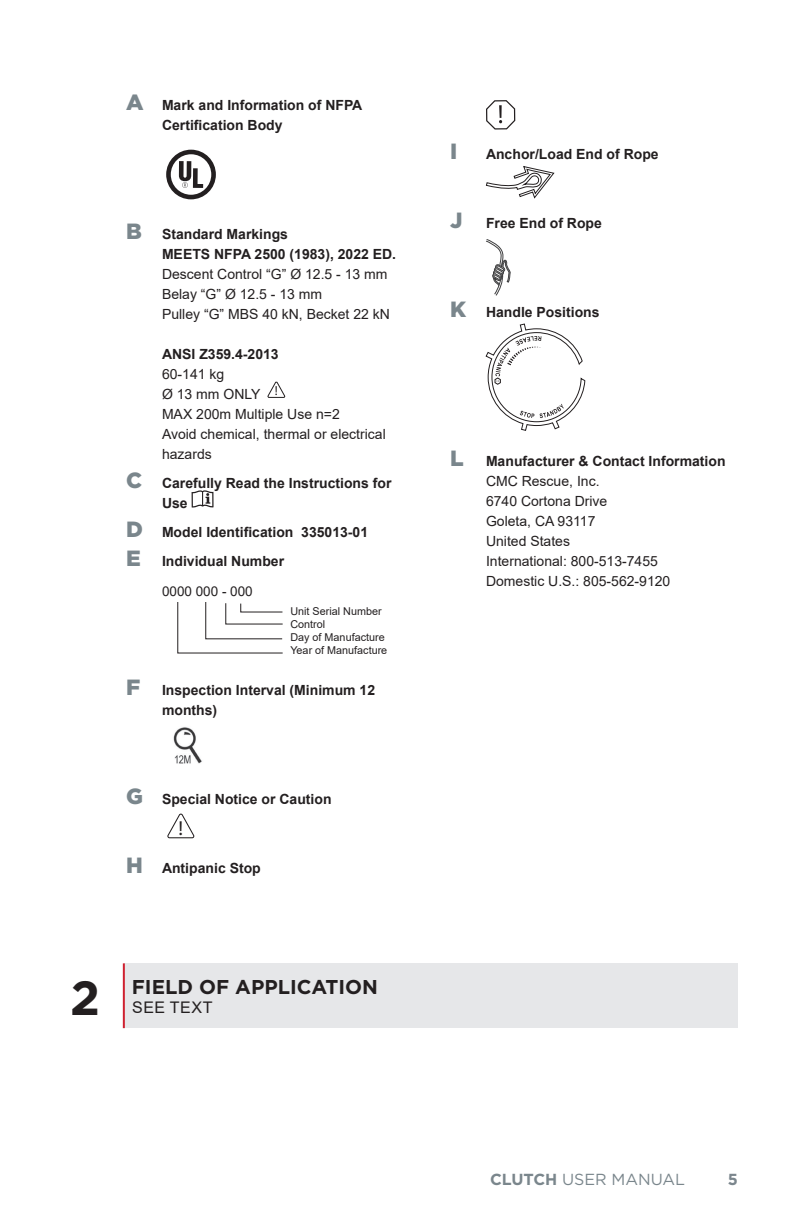
<style>
.page{position:relative;width:792px;height:1224px;background:#fff}
.page>*{position:absolute;margin:0;border:0;box-sizing:border-box;transform-origin:0 0}
.t1{font:700 48px "Gotham";color:#231f20}
.t2{font:900 22px "Gotham";color:#7a868c}
.t3{font:21.8px "Myriad Pro";color:#86888b}
.t4{font:20.2px "Myriad Pro";color:#fff}
.t5{font:20.2px "Myriad Pro";color:#231f20}
.t6{font:700 20px "Gotham";color:#231f20}
.t7{font:16px "Gotham";color:#7a868c}
.t8{font:16px "Arial";letter-spacing:.035em;color:#231f20}
.t9{font:700 16px "Gotham";color:#7b868d}
.t10{font:700 14px/20px "Arial";color:#231f20}
.t11{font:14px/20px "Arial";color:#231f20}
.t12{font:13.6px "Arial";color:#231f20}
.t13{font:13px "Myriad Pro";color:#231f20}
.t14{font:10.8px/13px "Arial";color:#231f20}
.s1{font-family:"Gotham";font-weight:900;font-size:22px;color:#7a868c}
.s2{font-weight:700}
</style>
<div class="page">
<svg style="left:166px;top:150px;width:50px;height:49px"></svg>
<svg style="left:267px;top:381px;width:19px;height:17px"></svg>
<svg style="left:192px;top:490px;width:22px;height:18px"></svg>
<svg style="left:177px;top:602px;width:106px;height:52px"></svg>
<img style="left:173px;top:727px;width:29px;height:37px">
<svg style="left:167px;top:813px;width:28px;height:26px"></svg>
<svg style="left:486px;top:100px;width:30px;height:30px"></svg>
<svg style="left:485px;top:166px;width:70px;height:33px"></svg>
<svg style="left:486px;top:239px;width:24px;height:57px"></svg>
<svg style="left:486px;top:324px;width:99px;height:107px"></svg>
<div style="left:124px;top:963px;width:613px;height:65px;background:#e6e7e9"></div>
<hr style="left:123px;top:963px;width:2px;height:65px;background:#cf202f">
<p class="t10" style="left:162px;top:95px;width:202px;text-indent:-36px"><span class="s1">A</span> Mark and Information of NFPA<br>Certification Body</p>
<p class="t10" style="left:162px;top:224px;width:236px;text-indent:-36px"><span class="s1">B</span> Standard Markings<br>MEETS NFPA 2500 (1983), 2022 ED.</p>
<p class="t11" style="left:162px;top:264px;width:229px">Descent Control “G” Ø 12.5 - 13 mm<br>Belay “G” Ø 12.5 - 13 mm<br>Pulley “G” MBS 40 kN, Becket 22 kN</p>
<p class="t10" style="left:162px;top:344px;width:118px">ANSI Z359.4-2013</p>
<p class="t11" style="left:162px;top:364px;width:100px">60-141 kg<br>Ø 13 mm ONLY</p>
<p class="t13" style="left:275px;top:383px;width:5px">!</p>
<p class="t11" style="left:162px;top:404px;width:225px">MAX 200m Multiple Use n=2<br>Avoid chemical, thermal or electrical hazards</p>
<p class="t10" style="left:162px;top:473px;width:231px;text-indent:-36px"><span class="s1">C</span> Carefully Read the Instructions for<br>Use</p>
<p class="t10" style="left:126px;top:517px;width:244px;line-height:29px"><span class="s1">D</span> Model Identification 335013-01<br><span class="s1">E</span> Individual Number</p>
<p class="t12" style="left:162px;top:582px;width:92px">0000 000 - 000</p>
<p class="t14" style="left:290px;top:605px;width:98px">Unit Serial Number<br>Control<br>Day of Manufacture<br>Year of Manufacture</p>
<p class="t10" style="left:162px;top:680px;width:215px;text-indent:-36px"><span class="s1">F</span> Inspection Interval (Minimum 12 months)</p>
<h3 class="t3" style="left:213px;top:781px;width:7px">!</h3>
<p class="t10" style="left:126px;top:789px;width:207px"><span class="s1">G</span> Special Notice or Caution</p>
<h3 class="t4" style="left:177px;top:782px;width:6px">!</h3>
<h3 class="t5" style="left:179px;top:815px;width:6px">!</h3>
<p class="t10" style="left:126px;top:858px;width:136px"><span class="s1">H</span> Antipanic Stop</p>
<h1 class="t1" style="left:70px;top:966px;width:31px">2</h1>
<h3 class="t6" style="left:132px;top:974px;width:248px">FIELD OF APPLICATION</h3>
<p class="t8" style="left:132px;top:997px;width:82px">SEE TEXT</p>
<h2 class="t2" style="left:450px;top:136px;width:9px">I</h2>
<p class="t10" style="left:486px;top:144px;width:174px">Anchor/Load End of Rope</p>
<p class="t10" style="left:450px;top:213px;width:153px"><span class="s1">J</span> Free End of Rope</p>
<p class="t10" style="left:450px;top:302px;width:151px"><span class="s1">K</span> Handle Positions</p>
<p class="t11" style="left:486px;top:451px;width:241px;text-indent:-36px"><span class="s1">L</span> <span class="s2">Manufacturer &amp; Contact Information<br></span>CMC Rescue, Inc.<br>6740 Cortona Drive<br>Goleta, CA 93117<br>United States<br>International: 800-513-7455<br>Domestic U.S.: 805-562-9120</p>
<p class="t7" style="left:490px;top:1169px;width:197px"><span class="s2">CLUTCH</span> USER MANUAL</p>
<p class="t9" style="left:728px;top:1169px;width:12px">5</p>
</div>
